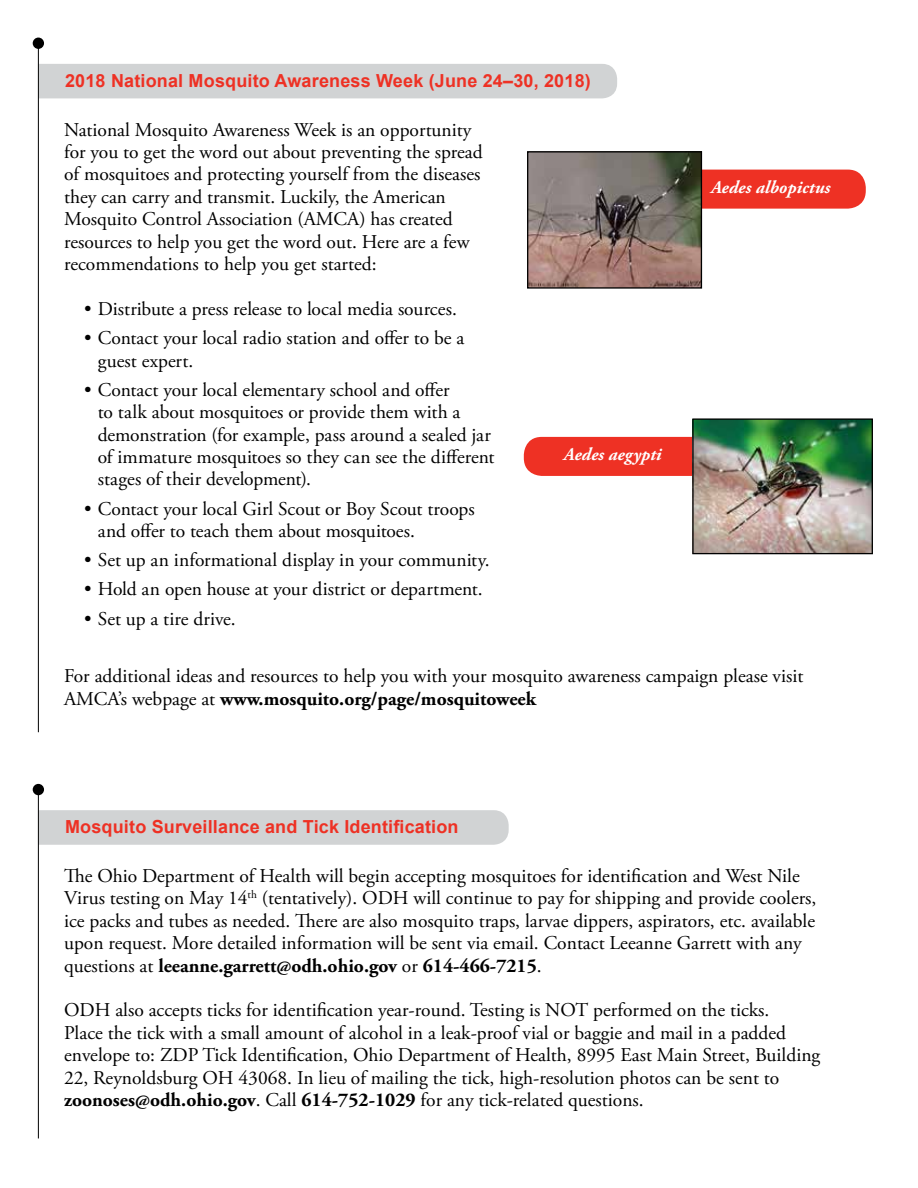
<style>
.page{position:relative;width:918px;height:1188px;background:#fff}
.page>*{position:absolute;margin:0;border:0;box-sizing:border-box;transform-origin:0 0}
.t1{font:19.5px/22.5px "Adobe Garamond Pro";color:#000}
.t2{font:700 18px "Arial";letter-spacing:.01em;color:#ee3124}
.t3{font:italic 700 18px "Adobe Garamond Pro";color:#fff}
.s1{font-weight:700}
</style>
<div class="page">
<div style="left:39px;top:64px;width:578px;height:34px;background:#d1d3d4"></div>
<div style="left:33px;top:38px;width:11px;height:11px;background:#000;border-radius:50%"></div>
<hr style="left:38px;top:43px;width:1px;height:689px;background:#000">
<div style="left:524px;top:437px;width:168px;height:39px;background:#ee3124"></div>
<img style="left:694px;top:420px;width:177px;height:132px">
<div style="left:692px;top:418px;width:181px;height:136px;border:1px solid #000"></div>
<div style="left:702px;top:170px;width:164px;height:39px;background:#ee3124"></div>
<img style="left:529px;top:153px;width:171px;height:134px">
<div style="left:527px;top:151px;width:175px;height:138px;border:1px solid #000"></div>
<div style="left:39px;top:810px;width:470px;height:35px;background:#d1d3d4"></div>
<div style="left:33px;top:784px;width:11px;height:11px;background:#000;border-radius:50%"></div>
<hr style="left:38px;top:790px;width:1px;height:348px;background:#000">
<p class="t2" style="left:65px;top:69px;width:527px">2018 National Mosquito Awareness Week (June 24–30, 2018)</p>
<p class="t1" style="left:64px;top:119px;width:420px">National Mosquito Awareness Week is an opportunity for you to get the word out about preventing the spread of mosquitoes and protecting yourself from the diseases they can carry and transmit. Luckily, the American Mosquito Control Association (AMCA) has created resources to help you get the word out. Here are a few recommendations to help you get started:</p>
<p class="t1" style="left:84px;top:298px;width:374px">• Distribute a press release to local media sources.</p>
<p class="t1" style="left:98px;top:327px;width:368px;text-indent:-13px">• Contact your local radio station and offer to be a guest expert.</p>
<p class="t1" style="left:98px;top:379px;width:398px;text-indent:-13px">• Contact your local elementary school and offer<br>to talk about mosquitoes or provide them with a demonstration (for example, pass around a sealed jar of immature mosquitoes so they can see the different stages of their development).</p>
<p class="t1" style="left:98px;top:498px;width:378px;text-indent:-13px">• Contact your local Girl Scout or Boy Scout troops and offer to teach them about mosquitoes.</p>
<p class="t1" style="left:84px;top:549px;width:407px">• Set up an informational display in your community.</p>
<p class="t1" style="left:84px;top:579px;width:400px">• Hold an open house at your district or department.</p>
<p class="t1" style="left:84px;top:608px;width:153px">• Set up a tire drive.</p>
<p class="t3" style="left:564px;top:444px;width:99px">Aedes aegypti</p>
<p class="t3" style="left:711px;top:177px;width:121px">Aedes albopictus</p>
<p class="t1" style="left:64px;top:666px;width:741px">For additional ideas and resources to help you with your mosquito awareness campaign please visit<br>AMCA’s webpage at <span class="s1">www.mosquito.org/page/mosquitoweek</span></p>
<p class="t2" style="left:65px;top:815px;width:395px">Mosquito Surveillance and Tick Identification</p>
<p class="t1" style="left:64px;top:865px;width:754px">The Ohio Department of Health will begin accepting mosquitoes for identification and West Nile Virus testing on May 14<sup>th</sup> (tentatively). ODH will continue to pay for shipping and provide coolers, ice packs and tubes as needed. There are also mosquito traps, larvae dippers, aspirators, etc. available upon request. More detailed information will be sent via email. Contact Leeanne Garrett with any questions at <span class="s1">leeanne.garrett@odh.ohio.gov</span> or <span class="s1">614-466-7215</span>.</p>
<p class="t1" style="left:64px;top:1000px;width:758px">ODH also accepts ticks for identification year-round. Testing is NOT performed on the ticks.<br>Place the tick with a small amount of alcohol in a leak-proof vial or baggie and mail in a padded envelope to: ZDP Tick Identification, Ohio Department of Health, 8995 East Main Street, Building 22, Reynoldsburg OH 43068. In lieu of mailing the tick, high-resolution photos can be sent to <span class="s1">zoonoses@odh.ohio.gov</span>. Call <span class="s1">614-752-1029</span> for any tick-related questions.</p>
</div>
